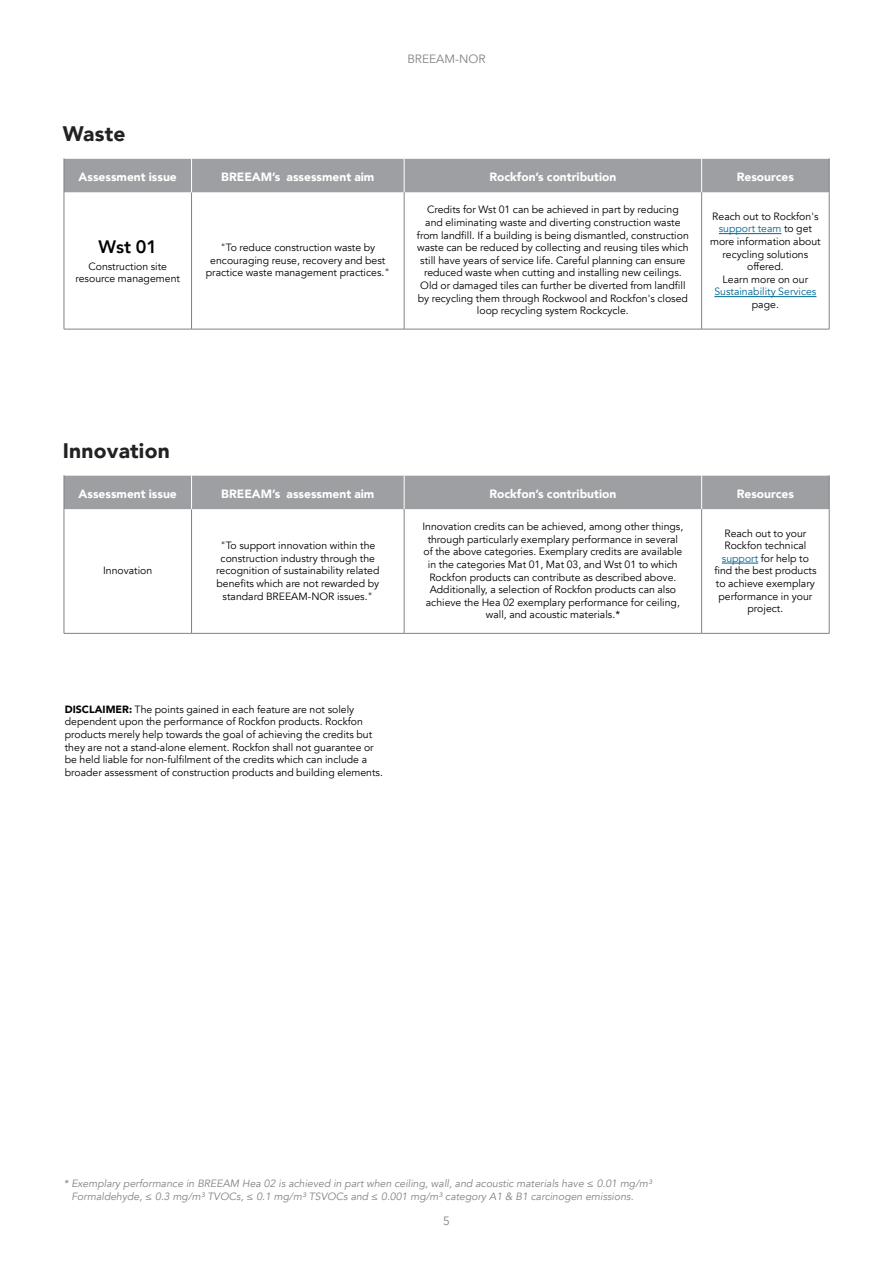
<style>
.page{position:relative;width:893px;height:1263px;background:#fff}
.page>*{position:absolute;margin:0;border:0;box-sizing:border-box;transform-origin:0 0}
.t1{font:900 21px "Avenir";letter-spacing:.01em;color:#222223}
.t2{font:800 18px "Avenir";color:#000}
.t3{font:900 12px "Avenir";color:#fff}
.t4{font:12px "Avenir";color:#808285}
.t5{font:10.5px/12.6px "Avenir";color:#000;text-align:center}
.t6{font:italic 10.5px/12.6px "Avenir";color:#808285}
.t7{font:10.5px "Avenir";color:#006892}
.s1{color:#006892}
.s2{font-weight:900}
</style>
<div class="page">
<div style="left:65px;top:159px;width:764px;height:33px;background:#9d9fa2"></div>
<hr style="left:404px;top:158px;width:1px;height:34px;background:#fff">
<hr style="left:701px;top:158px;width:1px;height:34px;background:#fff">
<hr style="left:64px;top:158px;width:1px;height:34px;background:#808285">
<hr style="left:829px;top:158px;width:1px;height:34px;background:#808285">
<hr style="left:64px;top:192px;width:1px;height:137px;background:#808285">
<hr style="left:191px;top:192px;width:1px;height:137px;background:#808285">
<hr style="left:64px;top:329px;width:128px;height:1px;background:#808285">
<hr style="left:192px;top:329px;width:212px;height:1px;background:#808285">
<hr style="left:404px;top:329px;width:298px;height:1px;background:#808285">
<hr style="left:404px;top:192px;width:1px;height:137px;background:#808285">
<hr style="left:701px;top:192px;width:1px;height:137px;background:#808285">
<hr style="left:829px;top:192px;width:1px;height:137px;background:#808285">
<hr style="left:702px;top:329px;width:127px;height:1px;background:#808285">
<hr style="left:191px;top:158px;width:1px;height:34px;background:#fff">
<hr style="left:719px;top:233px;width:62px;height:1px;background:#006892">
<hr style="left:714px;top:296px;width:102px;height:1px;background:#006892">
<div style="left:65px;top:476px;width:764px;height:33px;background:#9d9fa2"></div>
<hr style="left:404px;top:475px;width:1px;height:34px;background:#fff">
<hr style="left:701px;top:475px;width:1px;height:34px;background:#fff">
<hr style="left:64px;top:475px;width:1px;height:34px;background:#808285">
<hr style="left:829px;top:475px;width:1px;height:34px;background:#808285">
<hr style="left:64px;top:509px;width:1px;height:124px;background:#808285">
<hr style="left:191px;top:509px;width:1px;height:124px;background:#808285">
<hr style="left:64px;top:633px;width:128px;height:1px;background:#808285">
<hr style="left:192px;top:633px;width:212px;height:1px;background:#808285">
<hr style="left:404px;top:633px;width:298px;height:1px;background:#808285">
<hr style="left:404px;top:509px;width:1px;height:124px;background:#808285">
<hr style="left:701px;top:509px;width:1px;height:124px;background:#808285">
<hr style="left:829px;top:509px;width:1px;height:124px;background:#808285">
<hr style="left:702px;top:633px;width:127px;height:1px;background:#808285">
<hr style="left:191px;top:475px;width:1px;height:34px;background:#fff">
<hr style="left:722px;top:563px;width:36px;height:1px;background:#006892">
<h1 class="t1" style="left:63px;top:116px;width:64px">Waste</h1>
<p class="t4" style="left:387px;top:52px;width:120px">BREEAM International</p>
<p class="t4" style="left:407px;top:52px;width:80px">BREEAM-NOR</p>
<p class="t3" style="left:79px;top:166px;width:100px">Assessment issue</p>
<p class="t3" style="left:221px;top:166px;width:155px">BREEAM’s assessment aim</p>
<p class="t3" style="left:489px;top:166px;width:129px">Rockfon’s contribution</p>
<p class="t3" style="left:737px;top:166px;width:59px">Resources</p>
<h2 class="t2" style="left:98px;top:232px;width:60px">Wst 01</h2>
<p class="t5" style="left:76px;top:260px;width:106px">Construction site resource management</p>
<p class="t5" style="left:206px;top:241px;width:185px">"To reduce construction waste by encouraging reuse, recovery and best practice waste management practices."</p>
<p class="t5" style="left:417px;top:204px;width:273px">Credits for Wst 01 can be achieved in part by reducing and eliminating waste and diverting construction waste from landfill. If a building is being dismantled, construction waste can be reduced by collecting and reusing tiles which still have years of service life. Careful planning can ensure reduced waste when cutting and installing new ceilings.<br>Old or damaged tiles can further be diverted from landfill by recycling them through Rockwool and Rockfon's closed loop recycling system Rockcycle.</p>
<p class="t5" style="left:710px;top:210px;width:112px">Reach out to Rockfon's <span class="s1">support team</span> to get more information about recycling solutions offered.<br>Learn more on our</p>
<p class="t7" style="left:714px;top:285px;width:104px">Sustainability Services</p>
<p class="t5" style="left:752px;top:298px;width:29px">page.</p>
<h1 class="t1" style="left:63px;top:432px;width:108px">Innovation</h1>
<p class="t3" style="left:79px;top:483px;width:100px">Assessment issue</p>
<p class="t3" style="left:221px;top:483px;width:155px">BREEAM’s assessment aim</p>
<p class="t3" style="left:489px;top:483px;width:129px">Rockfon’s contribution</p>
<p class="t3" style="left:737px;top:483px;width:59px">Resources</p>
<p class="t5" style="left:103px;top:565px;width:51px">Innovation</p>
<p class="t5" style="left:216px;top:539px;width:165px">"To support innovation within the construction industry through the recognition of sustainability related benefits which are not rewarded by standard BREEAM-NOR issues."</p>
<p class="t5" style="left:65px;top:703px;width:320px;text-align:left"><span class="s2">DISCLAIMER:</span> The points gained in each feature are not solely dependent upon the performance of Rockfon products. Rockfon products merely help towards the goal of achieving the credits but they are not a stand-alone element. Rockfon shall not guarantee or be held liable for non-fulfilment of the credits which can include a broader assessment of construction products and building elements.</p>
<p class="t5" style="left:422px;top:520px;width:262px">Innovation credits can be achieved, among other things, through particularly exemplary performance in several of the above categories. Exemplary credits are available in the categories Mat 01, Mat 03, and Wst 01 to which Rockfon products can contribute as described above.<br>Additionally, a selection of Rockfon products can also achieve the Hea 02 exemplary performance for ceiling, wall, and acoustic materials.*</p>
<p class="t5" style="left:714px;top:527px;width:104px">Reach out to your<br>Rockfon technical <span class="s1">support</span> for help to find the best products to achieve exemplary performance in your project.</p>
<p class="t6" style="left:71px;top:1178px;width:582px;text-indent:-8px">* Exemplary performance in BREEAM Hea 02 is achieved in part when ceiling, wall, and acoustic materials have ≤ 0.01 mg/m³<br>Formaldehyde, ≤ 0.3 mg/m³ TVOCs, ≤ 0.1 mg/m³ TSVOCs and ≤ 0.001 mg/m³ category A1 &amp; B1 carcinogen emissions.</p>
<p class="t4" style="left:443px;top:1213px;width:8px">5</p>
</div>
